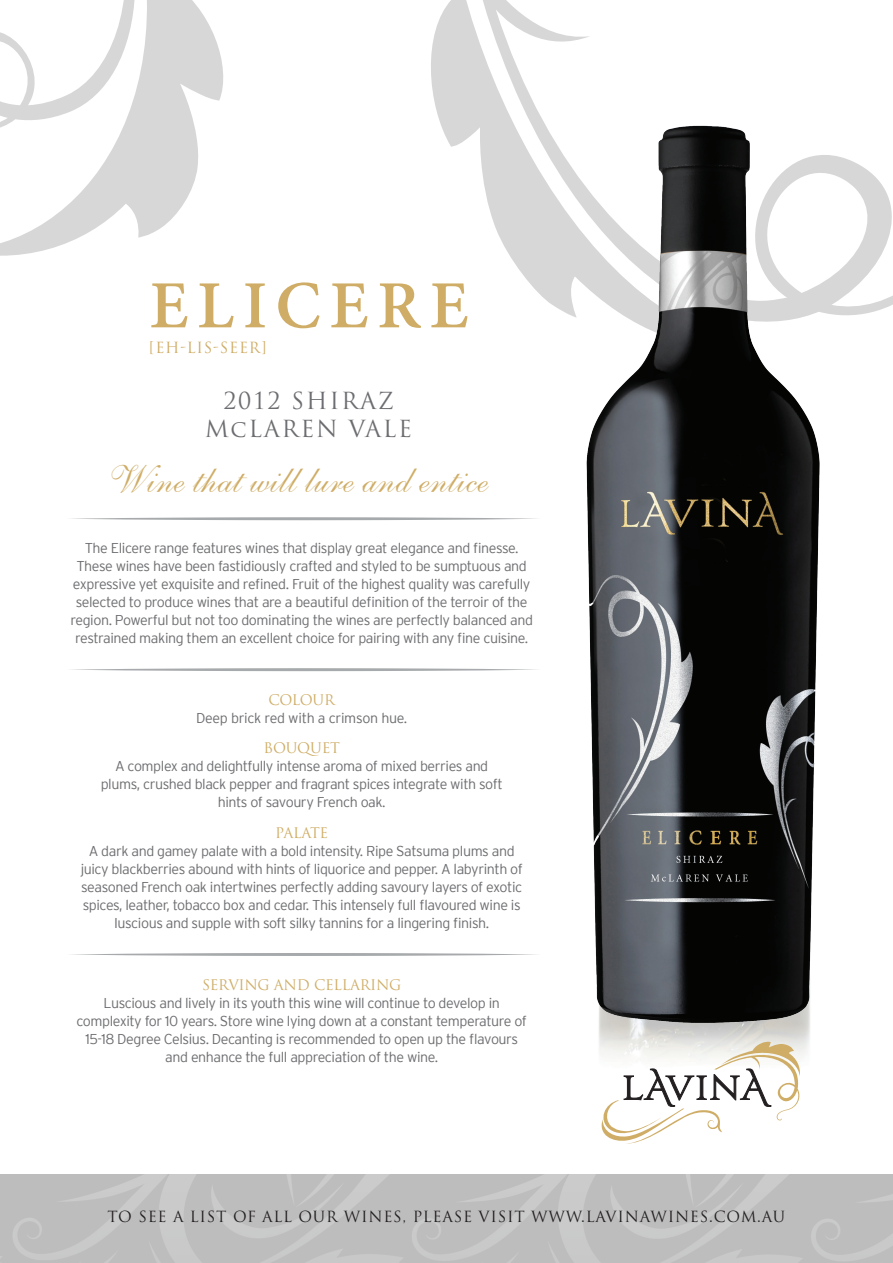
<style>
.page{position:relative;width:893px;height:1263px;background:#fff}
.page>*{position:absolute;margin:0;border:0;box-sizing:border-box;transform-origin:0 0}
.t1{font:600 67.5px "Minion Pro";letter-spacing:.13em;color:#cfad66}
.t2{font:39px "Shelley Allegro Script";letter-spacing:.01em;color:#cfad66}
.t3{font:22.95px "Trajan Pro";letter-spacing:.07em;color:#6c6d70}
.t4{font:15px "Trajan Pro";letter-spacing:.05em;color:#231f20}
.t5{font:15px "Trajan Pro";color:#cfad66}
.t6{font:300 14.25px/18px "Interstate";letter-spacing:-.03em;color:#6c6d70;text-align:center}
.t7{font:14.25px "Trajan Pro";letter-spacing:-.02em;color:#cfad66}
</style>
<div class="page">
<svg style="left:0;top:0;width:223px;height:256px"></svg>
<svg style="left:431px;top:3px;width:18px;height:140px;fill:#d7d7d7"></svg>
<svg style="left:844px;top:158px;width:49px;height:158px"></svg>
<svg style="left:449px;top:0;width:140px;height:308px"></svg>
<img style="left:0;top:1174px;width:893px;height:89px">
<img style="left:558px;top:93px;width:286px;height:963px">
<svg style="left:597px;top:1040px;width:205px;height:104px"></svg>
<svg style="left:71px;top:668px;width:466px;height:3px"></svg>
<svg style="left:71px;top:517px;width:466px;height:3px"></svg>
<svg style="left:71px;top:953px;width:466px;height:3px"></svg>
<h1 class="t1" style="left:150px;top:259px;width:320px">ELICERE</h1>
<p class="t5" style="left:149px;top:338px;width:82px">[E H-LI S-SEER</p>
<p class="t5" style="left:261px;top:338px;width:7px">]</p>
<h3 class="t3" style="left:223px;top:386px;width:123px">2012 SHIRA</h3>
<h3 class="t3" style="left:378px;top:386px;width:17px">Z</h3>
<h3 class="t3" style="left:205px;top:414px;width:62px">MCLAREN</h3>
<h3 class="t3" style="left:348px;top:414px;width:17px">VALE</h3>
<h2 class="t2" style="left:102px;top:456px;width:381px">Wine that will lure and entice</h2>
<p class="t6" style="left:70px;top:539px;width:464px">The Elicere range features wines that display great elegance and finesse.<br>These wines have been fastidiously crafted and styled to be sumptuous and expressive yet exquisite and refined. Fruit of the highest quality was carefully selected to produce wines that are a beautiful definition of the terroir of the region. Powerful but not too dominating the wines are perfectly balanced and restrained making them an excellent choice for pairing with any fine cuisine.</p>
<p class="t7" style="left:269px;top:690px;width:24px">COLOUR</p>
<p class="t6" style="left:196px;top:708px;width:213px">Deep brick red with a crimson hue.</p>
<p class="t7" style="left:263px;top:739px;width:58px">BOUQUET</p>
<p class="t6" style="left:101px;top:757px;width:403px">A complex and delightfully intense aroma of mixed berries and plums, crushed black pepper and fragrant spices integrate with soft hints of savoury French oak.</p>
<p class="t7" style="left:275px;top:824px;width:19px">PALATE</p>
<p class="t6" style="left:81px;top:842px;width:444px">A dark and gamey palate with a bold intensity. Ripe Satsuma plums and juicy blackberries abound with hints of liquorice and pepper. A labyrinth of seasoned French oak intertwines perfectly adding savoury layers of exotic spices, leather, tobacco box and cedar. This intensely full flavoured wine is Iuscious and supple with soft silky tannins for a lingering finish.</p>
<p class="t7" style="left:202px;top:975px;width:19px">SERVIN</p>
<p class="t7" style="left:258px;top:975px;width:78px">G AND CELLARIN</p>
<p class="t7" style="left:389px;top:975px;width:14px">G</p>
<p class="t6" style="left:76px;top:993px;width:452px">Luscious and lively in its youth this wine will continue to develop in complexity for 10 years. Store wine lying down at a constant temperature of 15-18 Degree Celsius. Decanting is recommended to open up the flavours and enhance the full appreciation of the wine.</p>
<p class="t4" style="left:108px;top:1207px;width:679px">TO SEE A LIST OF ALL OUR WINES, PLEASE VISIT WWW.LAVINAWINES.COM.AU</p>
</div>
